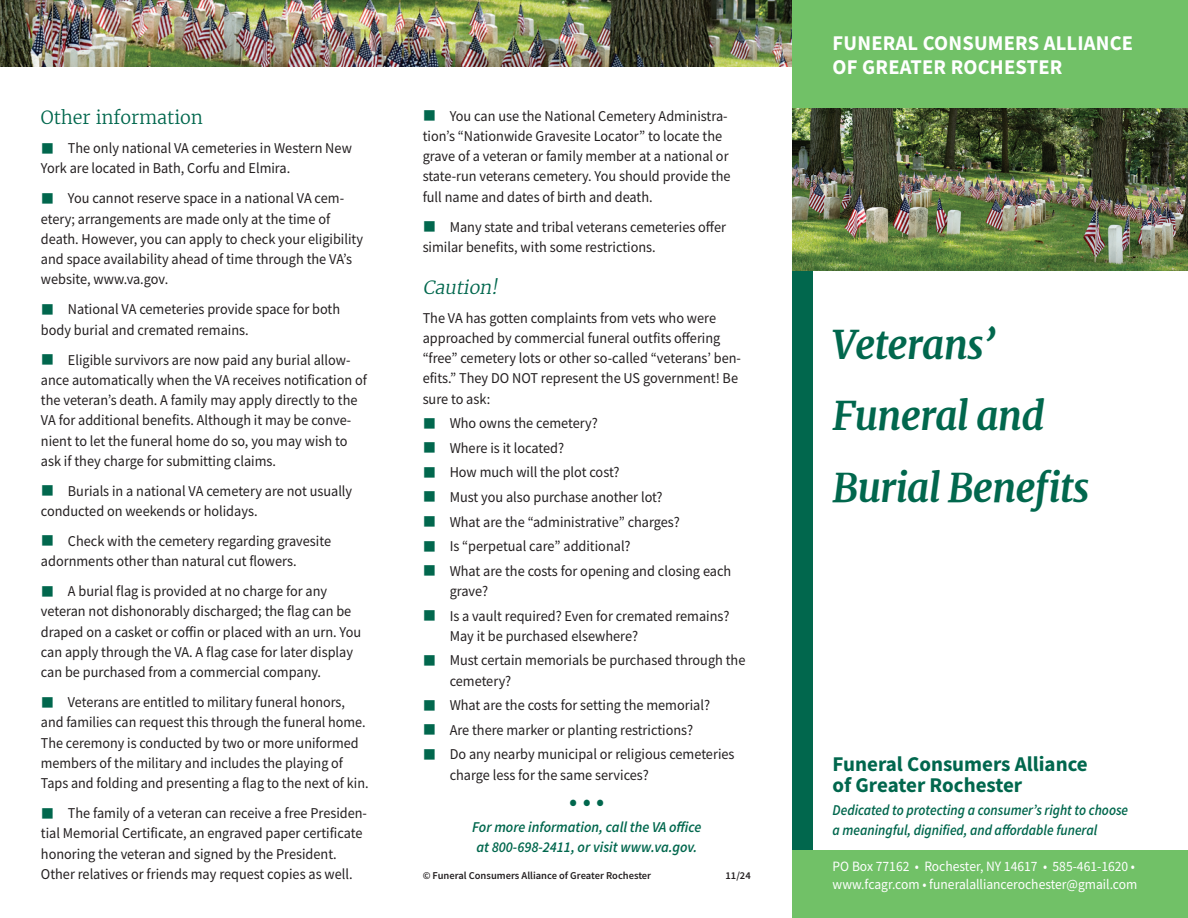
<style>
.page{position:relative;width:1188px;height:918px;background:#fff}
.page>*{position:absolute;margin:0;border:0;box-sizing:border-box;transform-origin:0 0}
.t1{font:italic 700 39px "Merriweather";letter-spacing:-.025em;color:#01674d}
.t2{font:27px "Source Sans Pro";color:#01674d}
.t3{font:700 21px/24px "Source Sans Pro";letter-spacing:.01em;color:#fff}
.t4{font:700 21px/21px "Source Sans Pro";color:#01674d}
.t5{font:300 18px "Merriweather";color:#01674d}
.t6{font:italic 300 18px "Merriweather";color:#01674d}
.t7{font:15px/20.2px "Source Sans Pro";color:#231f20;scale:.95 1}
.t8{font:15px/20.2px "Source Sans Pro";color:#231f20;scale:.94 1}
.t9{font:italic 600 15px/19.5px "Source Sans Pro";color:#01674d;scale:.9 1}
.t10{font:italic 600 15px/20.2px "Source Sans Pro";color:#01674d;scale:.95 1}
.t11{font:14.25px/18px "Source Sans Pro";color:#fff;scale:.95 1}
.t12{font:600 10.5px "Source Sans Pro";color:#231f20}
.s1{color:#01674d}
</style>
<div class="page">
<div style="left:792px;top:265px;width:21px;height:586px;background:#01674d"></div>
<div style="left:792px;top:850px;width:396px;height:68px;background:#71c167"></div>
<div style="left:792px;top:0;width:396px;height:108px;background:#71c167"></div>
<img style="left:792px;top:108px;width:396px;height:162px">
<img style="left:0;top:0;width:792px;height:67px">
<p class="t5" style="left:41px;top:107px;width:163px">Other information</p>
<p class="t7" style="left:41px;top:138px;width:329px"><span class="s1">■</span> The only national VA cemeteries in Western New<br>York are located in Bath, Corfu and Elmira.</p>
<p class="t7" style="left:41px;top:188px;width:341px"><span class="s1">■</span> You cannot reserve space in a national VA cem&shy;etery; arrangements are made only at the time of death. However, you can apply to check your eligibility and space availability ahead of time through the VA’s website, www.va.gov.</p>
<p class="t7" style="left:41px;top:299px;width:317px"><span class="s1">■</span> National VA cemeteries provide space for both body burial and cremated remains.</p>
<p class="t7" style="left:41px;top:349px;width:345px"><span class="s1">■</span> Eligible survivors are now paid any burial allow&shy;ance automatically when the VA receives notification of the veteran’s death. A family may apply directly to the VA for additional benefits. Although it may be conve&shy;nient to let the funeral home do so, you may wish to ask if they charge for submitting claims.</p>
<p class="t7" style="left:41px;top:481px;width:329px"><span class="s1">■</span> Burials in a national VA cemetery are not usually conducted on weekends or holidays.</p>
<p class="t7" style="left:41px;top:531px;width:307px"><span class="s1">■</span> Check with the cemetery regarding gravesite adornments other than natural cut flowers.</p>
<p class="t7" style="left:41px;top:581px;width:339px"><span class="s1">■</span> A burial flag is provided at no charge for any veteran not dishonorably discharged; the flag can be draped on a casket or coffin or placed with an urn. You can apply through the VA. A flag case for later display can be purchased from a commercial company.</p>
<p class="t8" style="left:41px;top:692px;width:350px"><span class="s1">■</span> Veterans are entitled to military funeral honors, and families can request this through the funeral home.<br>The ceremony is conducted by two or more uniformed members of the military and includes the playing of Taps and folding and presenting a flag to the next of kin.</p>
<p class="t7" style="left:41px;top:803px;width:345px"><span class="s1">■</span> The family of a veteran can receive a free Presiden&shy;tial Memorial Certificate, an engraved paper certificate honoring the veteran and signed by the President.<br>Other relatives or friends may request copies as well.</p>
<p class="t7" style="left:423px;top:105px;width:326px"><span class="s1">■</span> You can use the National Cemetery Administra&shy;tion’s “Nationwide Gravesite Locator” to locate the grave of a veteran or family member at a national or state-run veterans cemetery. You should provide the full name and dates of birth and death.</p>
<p class="t7" style="left:423px;top:216px;width:321px"><span class="s1">■</span> Many state and tribal veterans cemeteries offer similar benefits, with some restrictions.</p>
<p class="t6" style="left:423px;top:276px;width:80px">Caution!</p>
<p class="t7" style="left:423px;top:308px;width:337px">The VA has gotten complaints from vets who were approached by commercial funeral outfits offering “free” cemetery lots or other so-called “veterans’ ben&shy;efits.” They DO NOT represent the US government! Be sure to ask:</p>
<p class="t7" style="left:423px;top:413px;width:186px"><span class="s1">■</span> Who owns the cemetery?</p>
<p class="t7" style="left:423px;top:438px;width:151px"><span class="s1">■</span> Where is it located?</p>
<p class="t7" style="left:423px;top:462px;width:209px"><span class="s1">■</span> How much will the plot cost?</p>
<p class="t7" style="left:423px;top:487px;width:254px"><span class="s1">■</span> Must you also purchase another lot?</p>
<p class="t7" style="left:423px;top:511px;width:272px"><span class="s1">■</span> What are the “administrative” charges?</p>
<p class="t7" style="left:423px;top:536px;width:220px"><span class="s1">■</span> Is “perpetual care” additional?</p>
<p class="t7" style="left:450px;top:561px;width:298px;text-indent:-27px"><span class="s1">■</span> What are the costs for opening and closing each grave?</p>
<p class="t7" style="left:450px;top:605px;width:296px;text-indent:-27px"><span class="s1">■</span> Is a vault required? Even for cremated remains?<br>May it be purchased elsewhere?</p>
<p class="t7" style="left:450px;top:650px;width:313px;text-indent:-27px"><span class="s1">■</span> Must certain memorials be purchased through the cemetery?</p>
<p class="t7" style="left:423px;top:695px;width:304px"><span class="s1">■</span> What are the costs for setting the memorial?</p>
<p class="t7" style="left:423px;top:720px;width:286px"><span class="s1">■</span> Are there marker or planting restrictions?</p>
<p class="t7" style="left:450px;top:744px;width:301px;text-indent:-27px"><span class="s1">■</span> Do any nearby municipal or religious cemeteries charge less for the same services?</p>
<p class="t2" style="left:569px;top:783px;width:37px">• • •</p>
<p class="t10" style="left:472px;top:817px;width:243px">For more information, call the VA office at 800-698-2411, or visit www.va.gov.</p>
<p class="t12" style="left:423px;top:869px;width:230px">© Funeral Consumers Alliance of Greater Rochester</p>
<p class="t12" style="left:726px;top:869px;width:27px">11/24</p>
<p class="t3" style="left:833px;top:30px;width:302px">FUNERAL CONSUMERS ALLIANCE<br>OF GREATER ROCHESTER</p>
<p class="t1" style="left:833px;top:320px;width:165px">Veterans’</p>
<p class="t1" style="left:833px;top:392px;width:214px">Funeral and</p>
<p class="t1" style="left:833px;top:463px;width:258px">Burial Benefits</p>
<p class="t4" style="left:833px;top:754px;width:257px">Funeral Consumers Alliance of Greater Rochester</p>
<p class="t9" style="left:833px;top:800px;width:330px">Dedicated to protecting a consumer’s right to choose a meaningful, dignified, and affordable funeral</p>
<p class="t11" style="left:833px;top:857px;width:322px">PO Box 77162 • Rochester, NY 14617 • 585-461-1620 • www.fcagr.com • funeralalliancerochester@gmail.com</p>
</div>
